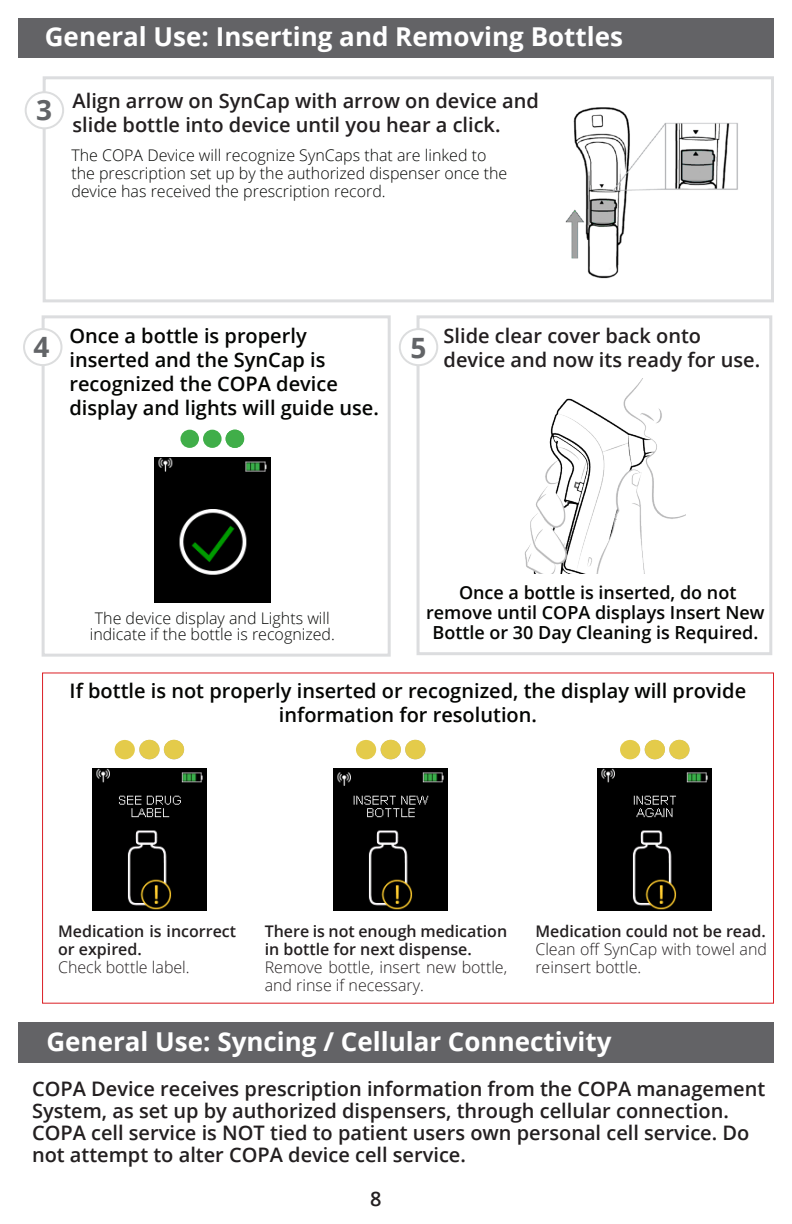
<style>
.page{position:relative;width:792px;height:1224px;background:#fff}
.page>*{position:absolute;margin:0;border:0;box-sizing:border-box;transform-origin:0 0}
.t1{font:700 28px "Open Sans";color:#626467}
.t2{font:700 26px "Open Sans";color:#fff}
.t3{font:700 24px "Arial";color:#fff}
.t4{font:600 20px/22px "Open Sans";color:#231f20}
.t5{font:600 20px/24px "Open Sans";color:#040503}
.t6{font:600 18px/20px "Open Sans";color:#040503;text-align:center}
.t7{font:300 16px/18px "Open Sans";color:#040503;text-align:center}
.t8{font:300 16px/18px "Open Sans";color:#231f20}
.t9{font:600 16px/18px "Open Sans";color:#231f20}
</style>
<div class="page">
<div style="left:18px;top:18px;width:756px;height:39px;background:#636366"></div>
<div style="left:43px;top:76px;width:731px;height:226px;border:3px solid #dcdddf"></div>
<img style="left:565px;top:107px;width:173px;height:172px">
<div style="left:42px;top:315px;width:349px;height:342px;border:3px solid #dcdddf"></div>
<svg style="left:645px;top:740px;width:45px;height:19px"></svg>
<div style="left:620px;top:740px;width:20px;height:19px;background:#e4cb4a;border-radius:50%"></div>
<div style="left:645px;top:740px;width:20px;height:19px;background:#e4cb4a;border-radius:50%"></div>
<div style="left:669px;top:740px;width:21px;height:19px;background:#e4cb4a;border-radius:50%"></div>
<svg style="left:139px;top:740px;width:45px;height:19px"></svg>
<div style="left:115px;top:740px;width:20px;height:19px;background:#e4cb4a;border-radius:50%"></div>
<div style="left:139px;top:740px;width:21px;height:19px;background:#e4cb4a;border-radius:50%"></div>
<div style="left:164px;top:740px;width:20px;height:19px;background:#e4cb4a;border-radius:50%"></div>
<svg style="left:381px;top:740px;width:44px;height:19px"></svg>
<div style="left:356px;top:740px;width:20px;height:19px;background:#e4cb4a;border-radius:50%"></div>
<div style="left:381px;top:740px;width:20px;height:19px;background:#e4cb4a;border-radius:50%"></div>
<div style="left:405px;top:740px;width:20px;height:19px;background:#e4cb4a;border-radius:50%"></div>
<img style="left:334px;top:768px;width:114px;height:142px">
<img style="left:93px;top:768px;width:114px;height:142px">
<img style="left:598px;top:768px;width:114px;height:142px">
<div style="left:26px;top:92px;width:37px;height:36px;background:#fff;border-radius:50%"></div>
<div style="left:25px;top:91px;width:39px;height:38px;border:2px solid #dcddde;border-radius:50%"></div>
<div style="left:24px;top:329px;width:38px;height:36px;background:#fff;border-radius:50%"></div>
<div style="left:23px;top:328px;width:40px;height:38px;border:2px solid #dcddde;border-radius:50%"></div>
<div style="left:417px;top:315px;width:355px;height:340px;border:3px solid #dcdddf"></div>
<img style="left:524px;top:379px;width:162px;height:194px">
<div style="left:400px;top:329px;width:37px;height:36px;background:#fff;border-radius:50%"></div>
<div style="left:399px;top:328px;width:39px;height:38px;border:2px solid #dcddde;border-radius:50%"></div>
<div style="left:18px;top:1022px;width:756px;height:40px;background:#636366"></div>
<svg style="left:226px;top:430px;width:18px;height:18px"></svg>
<div style="left:203px;top:430px;width:19px;height:18px;background:#40ae49;border-radius:50%"></div>
<div style="left:180px;top:430px;width:19px;height:18px;background:#40ae49;border-radius:50%"></div>
<div style="left:226px;top:430px;width:18px;height:18px;background:#40ae49;border-radius:50%"></div>
<img style="left:155px;top:457px;width:115px;height:146px">
<p class="t3" style="left:34px;top:17px;width:130px">Device Use</p>
<p class="t2" style="left:45px;top:18px;width:580px">General Use: Inserting and Removing Bottles</p>
<p class="t1" style="left:36px;top:90px;width:17px">3</p>
<p class="t4" style="left:73px;top:88px;width:468px;line-height:24px">Align arrow on SynCap with arrow on device and slide bottle into device until you hear a click.</p>
<p class="t7" style="left:71px;top:145px;width:437px;text-align:left">The COPA Device will recognize SynCaps that are linked to the prescription set up by the authorized dispenser once the device has received the prescription record.</p>
<p class="t1" style="left:34px;top:327px;width:17px">4</p>
<p class="t4" style="left:444px;top:323px;width:318px;line-height:24px">Slide clear cover back onto device and now its ready for use.</p>
<p class="t5" style="left:69px;top:323px;width:311px">Once a bottle is properly inserted and the SynCap is recognized the COPA device display and lights will guide use.</p>
<p class="t1" style="left:411px;top:328px;width:17px">5</p>
<p class="t7" style="left:90px;top:610px;width:247px;line-height:16px">The device display and Lights will indicate if the bottle is recognized.</p>
<p class="t6" style="left:426px;top:583px;width:340px">Once a bottle is inserted, do not remove until COPA displays Insert New<br>Bottle or 30 Day Cleaning is Required.</p>
<p class="t5" style="left:70px;top:679px;width:678px;text-align:center">If bottle is not properly inserted or recognized, the display will provide information for resolution.</p>
<p class="t9" style="left:58px;top:922px;width:180px">Medication is incorrect or expired.</p>
<p class="t8" style="left:58px;top:958px;width:133px">Check bottle label.</p>
<p class="t9" style="left:265px;top:922px;width:244px">There is not enough medication in bottle for next dispense.</p>
<p class="t8" style="left:265px;top:958px;width:244px">Remove bottle, insert new bottle, and rinse if necessary.</p>
<p class="t9" style="left:535px;top:922px;width:232px">Medication could not be read.</p>
<p class="t8" style="left:535px;top:940px;width:233px">Clean off SynCap with towel and reinsert bottle.</p>
<p class="t2" style="left:46px;top:1023px;width:567px">General Use: Syncing / Cellular Connectivity</p>
<p class="t4" style="left:32px;top:1078px;width:735px">COPA Device receives prescription information from the COPA management System, as set up by authorized dispensers, through cellular connection.<br>COPA cell service is NOT tied to patient users own personal cell service. Do not attempt to alter COPA device cell service.</p>
<p class="t4" style="left:370px;top:1187px;width:13px">8</p>
</div>
